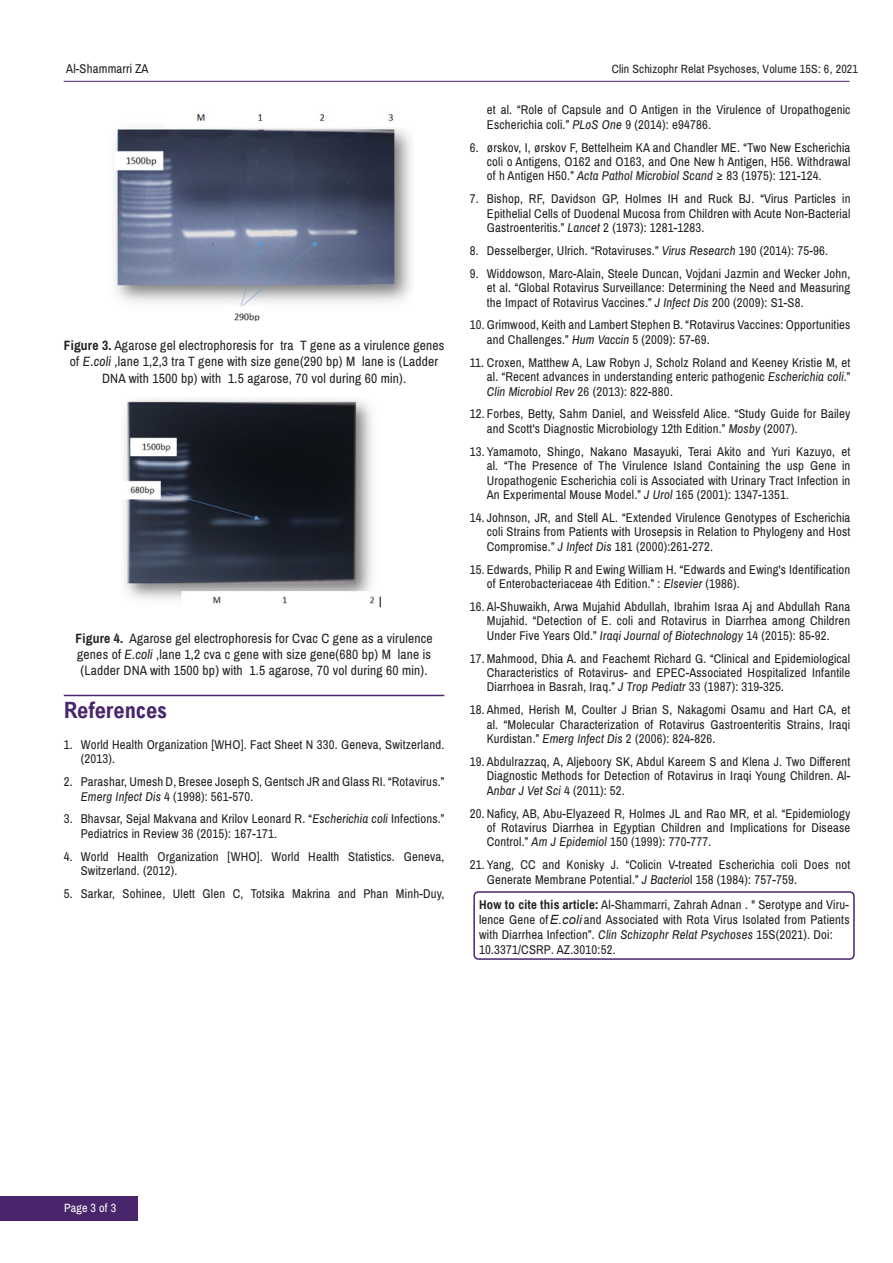
<style>
.page{position:relative;width:893px;height:1263px;background:#fff}
.page>*{position:absolute;margin:0;border:0;box-sizing:border-box;transform-origin:0 0}
.t1{font:700 condensed 22.5px "Arial";color:#49266c}
.t2{font:13.5px/16.2px "Archivo Narrow";letter-spacing:.015em;color:#231f20;text-align:center}
.t3{font:12.75px/14.4px "Archivo Narrow";letter-spacing:.015em;color:#231f20;text-align:justify}
.t4{font:12px "Archivo Narrow";letter-spacing:.015em;color:#231f20}
.t5{font:12px "Archivo Narrow";letter-spacing:.015em;color:#fff}
.s1{font-weight:700}
.s2{font-style:italic}
.s3{font-family:"Arial";font-style:italic}
</style>
<div class="page">
<hr style="left:64px;top:81px;width:786px;height:1px;background:#49266c">
<div style="left:0;top:1196px;width:137px;height:24px;background:#49266c"></div>
<hr style="left:64px;top:695px;width:380px;height:1px;background:#49266c">
<img style="left:113px;top:114px;width:298px;height:207px">
<img style="left:124px;top:399px;width:257px;height:209px">
<div style="left:473px;top:891px;width:382px;height:69px;border:2px solid #49266c;border-radius:4px"></div>
<p class="t3" style="left:66px;top:62px;width:84px">Al-Shammarri ZA</p>
<p class="t4" style="left:612px;top:61px;width:248px">Clin Schizophr Relat Psychoses, Volume 15S: 6 , 2021</p>
<p class="t2" style="left:64px;top:338px;width:382px"><span class="s1">Figure 3.</span> Agarose gel electrophoresis for tra T gene as a virulence genes of <span class="s2">E.coli</span> ,lane 1,2,3 tra T gene with size gene(290 bp) M lane is (Ladder<br>DNA with 1500 bp) with 1.5 agarose, 70 vol during 60 min).</p>
<p class="t2" style="left:76px;top:630px;width:359px;text-align:left"><span class="s1">Figure 4.</span> Agarose gel electrophoresis for Cvac C gene as a virulence genes of <span class="s2">E.coli</span> ,lane 1,2 cva c gene with size gene(680 bp) M lane is (Ladder DNA with 1500 bp) with 1.5 agarose, 70 vol during 60 min).</p>
<h1 class="t1" style="left:64px;top:697px;width:105px">References</h1>
<p class="t3" style="left:81px;top:737px;width:365px;text-indent:-17px">1. World Health Organization [WHO]. Fact Sheet N 330. Geneva, Switzerland. (2013).</p>
<p class="t3" style="left:81px;top:775px;width:365px;text-indent:-17px">2. Parashar, Umesh D, Bresee Joseph S, Gentsch JR and Glass RI. “Rotavirus.”<br><span class="s2">Emerg Infect Dis</span> 4 (1998): 561-570.</p>
<p class="t3" style="left:81px;top:812px;width:365px;text-indent:-17px">3. Bhavsar, Sejal Makvana and Krilov Leonard R. “<span class="s2">Escherichia coli</span> Infections.”<br>Pediatrics in Review 36 (2015): 167-171.</p>
<p class="t3" style="left:81px;top:849px;width:365px;text-indent:-17px">4. World Health Organization [WHO]. World Health Statistics. Geneva,<br>Switzerland. (2012).</p>
<p class="t3" style="left:64px;top:887px;width:382px">5. Sarkar, Sohinee, Ulett Glen C, Totsika Makrina and Phan Minh-Duy,</p>
<p class="t3" style="left:487px;top:103px;width:365px">et al. “Role of Capsule and O Antigen in the Virulence of Uropathogenic<br>Escherichia coli.” <span class="s2">PLoS One</span> 9 (2014): e94786.</p>
<p class="t3" style="left:487px;top:140px;width:365px;text-indent:-17px">6. ørskov, I, ørskov F, Bettelheim KA and Chandler ME. “Two New Escherichia coli o Antigens, O162 and O163, and One New h Antigen, H56. Withdrawal of h Antigen H50.” <span class="s2">Acta Pathol Microbiol Scand</span> ≥ 83 (1975): 121-124.</p>
<p class="t3" style="left:487px;top:192px;width:365px;text-indent:-17px">7. Bishop, RF, Davidson GP, Holmes IH and Ruck BJ. “Virus Particles in Epithelial Cells of Duodenal Mucosa from Children with Acute Non-Bacterial Gastroenteritis.” <span class="s2">Lancet</span> 2 (1973): 1281-1283.</p>
<p class="t3" style="left:470px;top:244px;width:360px">8. Desselberger, Ulrich. “Rotaviruses.” <span class="s2">Virus Research</span> 190 (2014): 75-96.</p>
<p class="t3" style="left:487px;top:266px;width:365px;text-indent:-17px">9. Widdowson, Marc-Alain, Steele Duncan, Vojdani Jazmin and Wecker John, et al. “Global Rotavirus Surveillance: Determining the Need and Measuring the Impact of Rotavirus Vaccines.” <span class="s2">J Infect Dis</span> 200 (2009): S1-S8.</p>
<p class="t3" style="left:487px;top:318px;width:365px;text-indent:-17px">10. Grimwood, Keith and Lambert Stephen B. “Rotavirus Vaccines: Opportunities and Challenges.” <span class="s2">Hum Vaccin</span> 5 (2009): 57-69.</p>
<p class="t3" style="left:487px;top:355px;width:365px;text-indent:-17px">11. Croxen, Matthew A, Law Robyn J, Scholz Roland and Keeney Kristie M, et al. “Recent advances in understanding enteric pathogenic <span class="s2">Escherichia coli</span>.” <span class="s2">Clin Microbiol Rev</span> 26 (2013): 822-880.</p>
<p class="t3" style="left:487px;top:407px;width:365px;text-indent:-17px">12. Forbes, Betty, Sahm Daniel, and Weissfeld Alice. “Study Guide for Bailey and Scott's Diagnostic Microbiology 12th Edition.” <span class="s2">Mosby</span> (2007).</p>
<p class="t3" style="left:487px;top:444px;width:365px;text-indent:-17px">13. Yamamoto, Shingo, Nakano Masayuki, Terai Akito and Yuri Kazuyo, et al. “The Presence of The Virulence Island Containing the usp Gene in Uropathogenic Escherichia coli is Associated with Urinary Tract Infection in An Experimental Mouse Model.” <span class="s2">J Urol</span> 165 (2001): 1347-1351.</p>
<p class="t3" style="left:487px;top:510px;width:365px;text-indent:-17px">14. Johnson, JR, and Stell AL. “Extended Virulence Genotypes of Escherichia coli Strains from Patients with Urosepsis in Relation to Phylogeny and Host Compromise.” <span class="s2">J Infect Dis</span> 181 (2000):261-272.</p>
<p class="t3" style="left:487px;top:562px;width:365px;text-indent:-17px">15. Edwards, Philip R and Ewing William H. “Edwards and Ewing's Identification of Enterobacteriaceae 4th Edition.” : <span class="s2">Elsevier</span> (1986).</p>
<p class="t3" style="left:487px;top:599px;width:365px;text-indent:-17px">16. Al-Shuwaikh, Arwa Mujahid Abdullah, Ibrahim Israa Aj and Abdullah Rana Mujahid. “Detection of E. coli and Rotavirus in Diarrhea among Children Under Five Years Old.” <span class="s2">Iraqi Journal of Biotechnology</span> 14 (2015): 85-92.</p>
<p class="t3" style="left:487px;top:651px;width:365px;text-indent:-17px">17.Mahmood, Dhia A. and Feachemt Richard G. “Clinical and Epidemiological Characteristics of Rotavirus- and EPEC-Associated Hospitalized Infantile Diarrhoea in Basrah, Iraq.” <span class="s2">J Trop Pediatr</span> 33 (1987): 319-325.</p>
<p class="t3" style="left:487px;top:703px;width:365px;text-indent:-17px">18. Ahmed, Herish M, Coulter J Brian S, Nakagomi Osamu and Hart CA, et al. “Molecular Characterization of Rotavirus Gastroenteritis Strains, Iraqi Kurdistan.” <span class="s2">Emerg Infect Dis</span> 2 (2006): 824-826.</p>
<p class="t3" style="left:487px;top:754px;width:365px;text-indent:-17px">19. Abdulrazzaq, A, Aljeboory SK, Abdul Kareem S and Klena J. Two Different Diagnostic Methods for Detection of Rotavirus in Iraqi Young Children. Al-A<span class="s2">nbar J Vet Sci</span> 4 (2011): 52.</p>
<p class="t3" style="left:487px;top:806px;width:365px;text-indent:-17px">20. Naficy, AB, Abu-Elyazeed R, Holmes JL and Rao MR, et al. “Epidemiology of Rotavirus Diarrhea in Egyptian Children and Implications for Disease Control.” <span class="s2">Am J Epidemiol</span> 150 (1999): 770-777.</p>
<p class="t3" style="left:487px;top:858px;width:365px;text-indent:-17px">21. Yang, CC and Konisky J. “Colicin V-treated Escherichia coli Does not<br>Generate Membrane Potential.” <span class="s2">J Bacterio</span>l 158 (1984): 757-759.</p>
<p class="t3" style="left:479px;top:897px;width:371px"><span class="s1">How to cite this article:</span> Al-Shammarri, Zahrah Adnan . " Serotype and Viru-</p>
<p class="t3" style="left:479px;top:927px;width:355px;line-height:15px">with Diarrhea Infection”. <span class="s2">Clin Schizophr Relat Psychoses</span> 15S(2021). Doi:<br>10.3371/CSRP. AZ.3010:52.</p>
<p class="t3" style="left:479px;top:912px;width:372px">lence Gene of <span class="s3">E.coli</span> and Associated with Rota Virus Isolated from Patients</p>
<p class="t5" style="left:64px;top:1201px;width:54px">Page 3 of 3</p>
</div>
